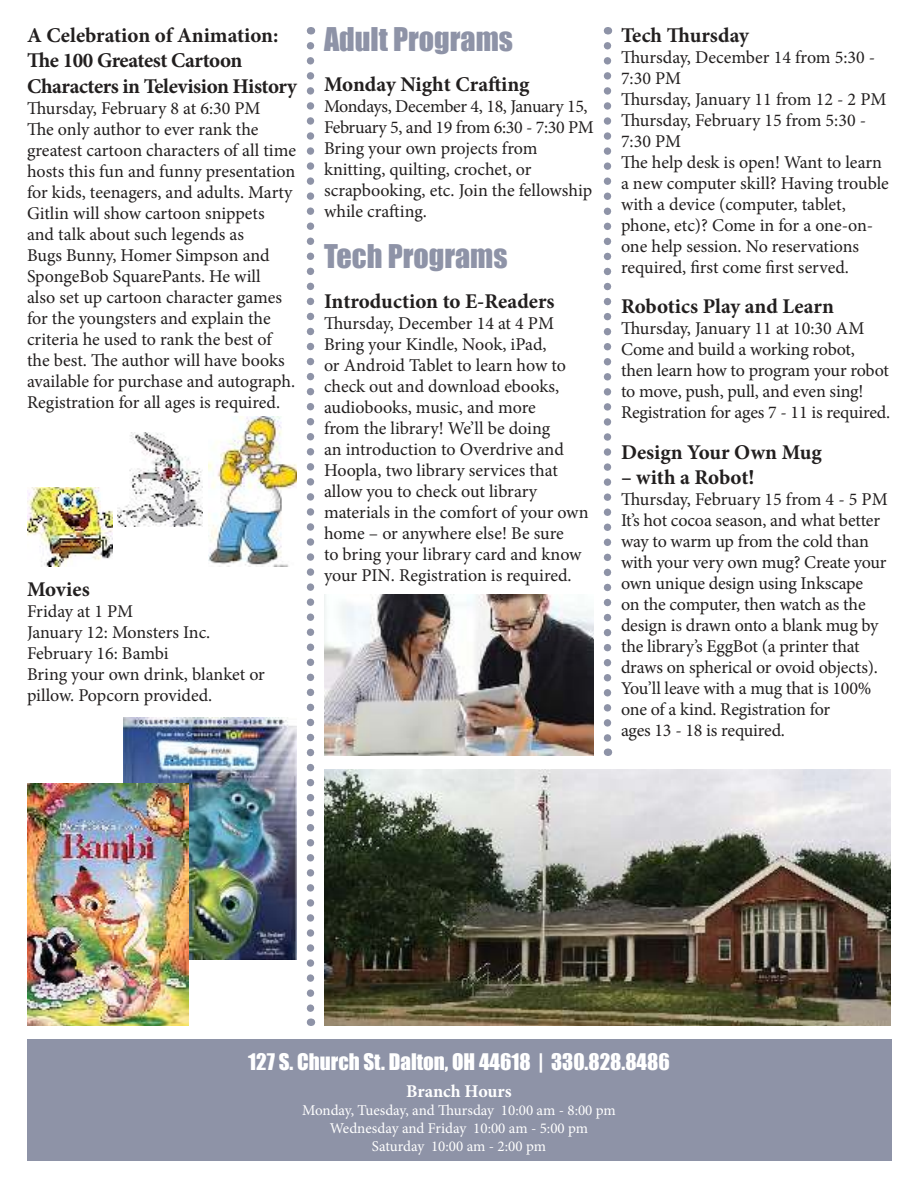
<style>
.page{position:relative;width:918px;height:1188px;background:#fff}
.page>*{position:absolute;margin:0;border:0;box-sizing:border-box;transform-origin:0 0}
.t1{font:30px "Impact";color:#8e93a7}
.t2{font:700 21px/25.2px "Minion Pro";letter-spacing:-.005em;color:#221f1f}
.t3{font:21px "Impact";color:#fff}
.t4{font:18px/21px "Minion Pro";letter-spacing:-.01em;color:#221f1f}
.t5{font:700 18px "Minion Pro";color:#fff}
.t6{font:15px/18px "Minion Pro";color:#fff;text-align:center}
</style>
<div class="page">
<div style="left:27px;top:1039px;width:864px;height:122px;background:#8e93a7"></div>
<svg style="left:307px;top:46px;width:7px;height:980px"></svg>
<svg style="left:604px;top:46px;width:7px;height:710px"></svg>
<img style="left:324px;top:770px;width:567px;height:256px">
<img style="left:324px;top:594px;width:270px;height:162px">
<img style="left:123px;top:717px;width:174px;height:243px">
<img style="left:27px;top:783px;width:162px;height:243px">
<img style="left:117px;top:432px;width:85px;height:94px">
<img style="left:27px;top:487px;width:85px;height:80px">
<img style="left:209px;top:417px;width:88px;height:150px">
<p class="t2" style="left:27px;top:25px;width:271px">A Celebration of Animation: he 100 Greatest Cartoon<br>Characters in Television History</p>
<p class="t4" style="left:27px;top:99px;width:271px">hursday, February 8 at 6:30 PM<br>he only author to ever rank the greatest cartoon characters of all time hosts this fun and funny presentation for kids, teenagers, and adults. Marty Gitlin will show cartoon snippets and talk about such legends as<br>Bugs Bunny, Homer Simpson and SpongeBob SquarePants. He will<br>also set up cartoon character games for the youngsters and explain the criteria he used to rank the best of the best. he author will have books available for purchase and autograph.<br>Registration for all ages is required.</p>
<p class="t2" style="left:27px;top:578px;width:64px">Movies</p>
<p class="t4" style="left:27px;top:602px;width:239px">Friday at 1 PM<br>January 12: Monsters Inc.<br>February 16: Bambi<br>Bring your own drink, blanket or pillow. Popcorn provided.</p>
<h1 class="t1" style="left:324px;top:27px;width:190px">Adult Programs</h1>
<p class="t2" style="left:324px;top:73px;width:207px">Monday Night Crating</p>
<p class="t4" style="left:324px;top:97px;width:272px">Mondays, December 4, 18, January 15,<br>February 5, and 19 from 6:30 - 7:30 PM<br>Bring your own projects from knitting, quilting, crochet, or scrapbooking, etc. Join the fellowship while crating.</p>
<h1 class="t1" style="left:324px;top:244px;width:185px">Tech Programs</h1>
<p class="t2" style="left:324px;top:291px;width:232px">Introduction to E-Readers</p>
<p class="t4" style="left:324px;top:315px;width:266px">hursday, December 14 at 4 PM<br>Bring your Kindle, Nook, iPad,<br>or Android Tablet to learn how to check out and download ebooks, audiobooks, music, and more<br>from the library! We’ll be doing<br>an introduction to Overdrive and<br>Hoopla, two library services that allow you to check out library materials in the comfort of your own home – or anywhere else! Be sure<br>to bring your library card and know your PIN. Registration is required.</p>
<p class="t2" style="left:621px;top:25px;width:129px">Tech hursday</p>
<p class="t4" style="left:621px;top:49px;width:269px">hursday, December 14 from 5:30 -<br>7:30 PM<br>hursday, January 11 from 12 - 2 PM hursday, February 15 from 5:30 -<br>7:30 PM<br>he help desk is open! Want to learn a new computer skill? Having trouble with a device (computer, tablet, phone, etc)? Come in for a one-on&shy;one help session. No reservations required, irst come irst served.</p>
<p class="t2" style="left:621px;top:296px;width:215px">Robotics Play and Learn</p>
<p class="t4" style="left:621px;top:320px;width:271px">hursday, January 11 at 10:30 AM Come and build a working robot, then learn how to program your robot to move, push, pull, and even sing!<br>Registration for ages 7 - 11 is required.</p>
<p class="t2" style="left:621px;top:441px;width:202px">Design Your Own Mug</p>
<p class="t2" style="left:621px;top:466px;width:135px">– with a Robot!</p>
<p class="t4" style="left:621px;top:490px;width:268px">hursday, February 15 from 4 - 5 PM It’s hot cocoa season, and what better way to warm up from the cold than with your very own mug? Create your own unique design using Inkscape<br>on the computer, then watch as the design is drawn onto a blank mug by the library’s EggBot (a printer that draws on spherical or ovoid objects).<br>You’ll leave with a mug that is 100% one of a kind. Registration for<br>ages 13 - 18 is required.</p>
<p class="t3" style="left:248px;top:1053px;width:423px">127 S. Church St. Dalton, OH 44618 | 330.828.8486</p>
<p class="t5" style="left:406px;top:1084px;width:107px">Branch Hours</p>
<p class="t6" style="left:302px;top:1102px;width:315px">Monday, Tuesday, and hursday 10:00 am - 8:00 pm<br>Wednesday and Friday 10:00 am - 5:00 pm<br>Saturday 10:00 am - 2:00 pm</p>
</div>
